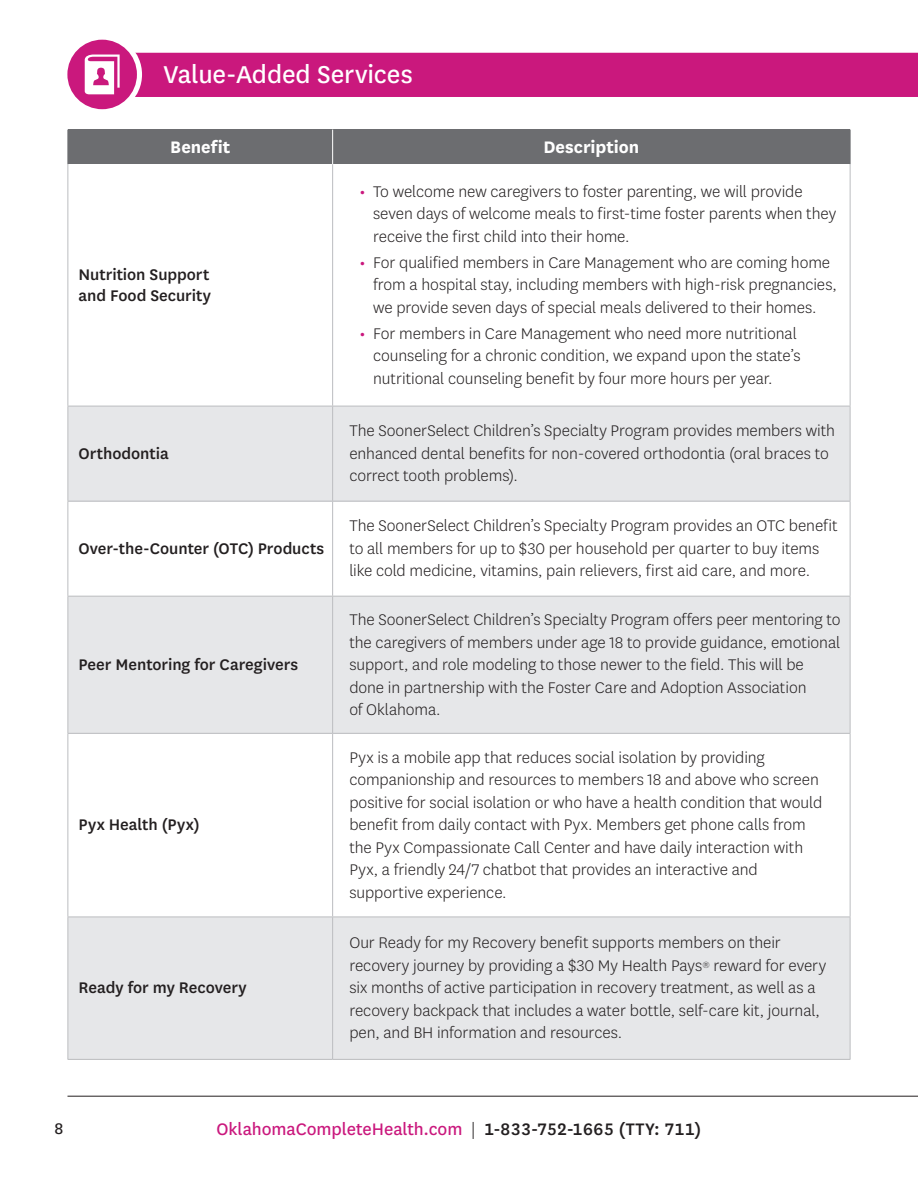
<style>
.page{position:relative;width:918px;height:1188px;background:#fff}
.page>*{position:absolute;margin:0;border:0;box-sizing:border-box;transform-origin:0 0}
.t1{font:28.5px "Centene Sans";letter-spacing:-.005em;color:#fff}
.t2{font:19.5px "Centene Sans";letter-spacing:-.005em;color:#ca187d}
.t3{font:700 19.5px "Centene Sans";color:#fff}
.t4{font:300 18px/22.5px "Centene Sans";letter-spacing:-.005em;color:#231f20}
.t5{font:500 18px/21px "Centene Sans";letter-spacing:-.005em;color:#231f20}
.t6{font:18px "Centene Sans";color:#231f20}
.s1{font-weight:500;color:#ca187d}
.s2{font-weight:300;color:#231f20}
.s3{font-weight:500;color:#231f20}
</style>
<div class="page">
<hr style="left:68px;top:1096px;width:850px;height:1px;background:#231f20">
<div style="left:68px;top:130px;width:265px;height:34px;background:#6c6d70"></div>
<div style="left:333px;top:130px;width:517px;height:34px;background:#6c6d70"></div>
<div style="left:68px;top:406px;width:265px;height:95px;background:#e6e7e9"></div>
<div style="left:333px;top:406px;width:517px;height:95px;background:#e6e7e9"></div>
<div style="left:68px;top:596px;width:265px;height:137px;background:#e6e7e9"></div>
<div style="left:333px;top:596px;width:517px;height:137px;background:#e6e7e9"></div>
<div style="left:68px;top:917px;width:265px;height:142px;background:#e6e7e9"></div>
<div style="left:333px;top:917px;width:517px;height:142px;background:#e6e7e9"></div>
<hr style="left:332px;top:130px;width:1px;height:34px;background:#fff">
<hr style="left:850px;top:130px;width:1px;height:34px;background:#6c6d70">
<hr style="left:68px;top:164px;width:1px;height:242px;background:#bcbdc0">
<hr style="left:332px;top:164px;width:1px;height:242px;background:#bcbdc0">
<hr style="left:850px;top:164px;width:1px;height:242px;background:#bcbdc0">
<hr style="left:68px;top:406px;width:1px;height:95px;background:#bcbdc0">
<hr style="left:68px;top:501px;width:1px;height:95px;background:#bcbdc0">
<hr style="left:68px;top:406px;width:265px;height:1px;background:#bcbdc0">
<hr style="left:68px;top:501px;width:265px;height:1px;background:#bcbdc0">
<hr style="left:332px;top:406px;width:1px;height:95px;background:#bcbdc0">
<hr style="left:332px;top:501px;width:1px;height:95px;background:#bcbdc0">
<hr style="left:333px;top:406px;width:517px;height:1px;background:#bcbdc0">
<hr style="left:333px;top:501px;width:517px;height:1px;background:#bcbdc0">
<hr style="left:850px;top:406px;width:1px;height:95px;background:#bcbdc0">
<hr style="left:850px;top:501px;width:1px;height:95px;background:#bcbdc0">
<hr style="left:68px;top:597px;width:1px;height:136px;background:#bcbdc0">
<hr style="left:68px;top:734px;width:1px;height:183px;background:#bcbdc0">
<hr style="left:68px;top:596px;width:265px;height:1px;background:#bcbdc0">
<hr style="left:68px;top:733px;width:265px;height:1px;background:#bcbdc0">
<hr style="left:332px;top:597px;width:1px;height:136px;background:#bcbdc0">
<hr style="left:332px;top:734px;width:1px;height:183px;background:#bcbdc0">
<hr style="left:333px;top:596px;width:517px;height:1px;background:#bcbdc0">
<hr style="left:333px;top:733px;width:517px;height:1px;background:#bcbdc0">
<hr style="left:850px;top:597px;width:1px;height:136px;background:#bcbdc0">
<hr style="left:850px;top:734px;width:1px;height:183px;background:#bcbdc0">
<hr style="left:68px;top:917px;width:1px;height:142px;background:#bcbdc0">
<hr style="left:68px;top:917px;width:265px;height:1px;background:#bcbdc0">
<hr style="left:332px;top:917px;width:1px;height:142px;background:#bcbdc0">
<hr style="left:333px;top:917px;width:517px;height:1px;background:#bcbdc0">
<hr style="left:850px;top:917px;width:1px;height:142px;background:#bcbdc0">
<hr style="left:68px;top:1059px;width:265px;height:1px;background:#bcbdc0">
<hr style="left:333px;top:1059px;width:517px;height:1px;background:#bcbdc0">
<div style="left:103px;top:53px;width:815px;height:44px;background:#ca187d"></div>
<div style="left:62px;top:35px;width:80px;height:79px;background:#fff;border-radius:50%"></div>
<div style="left:67px;top:40px;width:70px;height:69px;background:#ca187d;border-radius:50%"></div>
<svg style="left:85px;top:55px;width:35px;height:39px"></svg>
<h1 class="t1" style="left:163px;top:56px;width:251px">Value-Added Services</h1>
<p class="t3" style="left:170px;top:133px;width:61px">Benefit</p>
<p class="t3" style="left:544px;top:133px;width:97px">Description</p>
<p class="t5" style="left:78px;top:263px;width:134px">Nutrition Support and Food Security</p>
<p class="t5" style="left:78px;top:442px;width:92px">Orthodontia</p>
<p class="t5" style="left:78px;top:537px;width:247px">Over-the-Counter (OTC) Products</p>
<p class="t5" style="left:78px;top:653px;width:221px">Peer Mentoring for Caregivers</p>
<p class="t5" style="left:78px;top:813px;width:123px">Pyx Health (Pyx)</p>
<p class="t5" style="left:78px;top:976px;width:170px">Ready for my Recovery</p>
<p class="t4" style="left:373px;top:180px;width:465px;text-indent:-14px"><span class="s1">•</span> To welcome new caregivers to foster parenting, we will provide seven days of welcome meals to first-time foster parents when they receive the first child into their home.</p>
<p class="t4" style="left:373px;top:251px;width:465px;text-indent:-14px"><span class="s1">•</span> For qualified members in Care Management who are coming home from a hospital stay, including members with high-risk pregnancies, we provide seven days of special meals delivered to their homes.</p>
<p class="t4" style="left:373px;top:322px;width:429px;text-indent:-14px"><span class="s1">•</span> For members in Care Management who need more nutritional counseling for a chronic condition, we expand upon the state’s nutritional counseling benefit by four more hours per year.</p>
<p class="t4" style="left:349px;top:419px;width:487px">The SoonerSelect Children’s Specialty Program provides members with enhanced dental benefits for non-covered orthodontia (oral braces to correct tooth problems).</p>
<p class="t4" style="left:349px;top:514px;width:490px">The SoonerSelect Children’s Specialty Program provides an OTC benefit to all members for up to $30 per household per quarter to buy items like cold medicine, vitamins, pain relievers, first aid care, and more.</p>
<p class="t4" style="left:349px;top:608px;width:493px">The SoonerSelect Children’s Specialty Program offers peer mentoring to the caregivers of members under age 18 to provide guidance, emotional support, and role modeling to those newer to the field. This will be done in partnership with the Foster Care and Adoption Association<br>of Oklahoma.</p>
<p class="t4" style="left:349px;top:746px;width:474px">Pyx is a mobile app that reduces social isolation by providing companionship and resources to members 18 and above who screen positive for social isolation or who have a health condition that would benefit from daily contact with Pyx. Members get phone calls from the Pyx Compassionate Call Center and have daily interaction with Pyx, a friendly 24/7 chatbot that provides an interactive and supportive experience.</p>
<p class="t4" style="left:349px;top:931px;width:478px">Our Ready for my Recovery benefit supports members on their recovery journey by providing a $30 My Health Pays<sup>®</sup> reward for every six months of active participation in recovery treatment, as well as a recovery backpack that includes a water bottle, self-care kit, journal, pen, and BH information and resources.</p>
<p class="t6" style="left:54px;top:1117px;width:10px">8</p>
<p class="t2" style="left:216px;top:1116px;width:486px">OklahomaCompleteHealth.com <span class="s2">|</span> <span class="s3">1-833-752-1665 (TTY: 711)</span></p>
</div>
